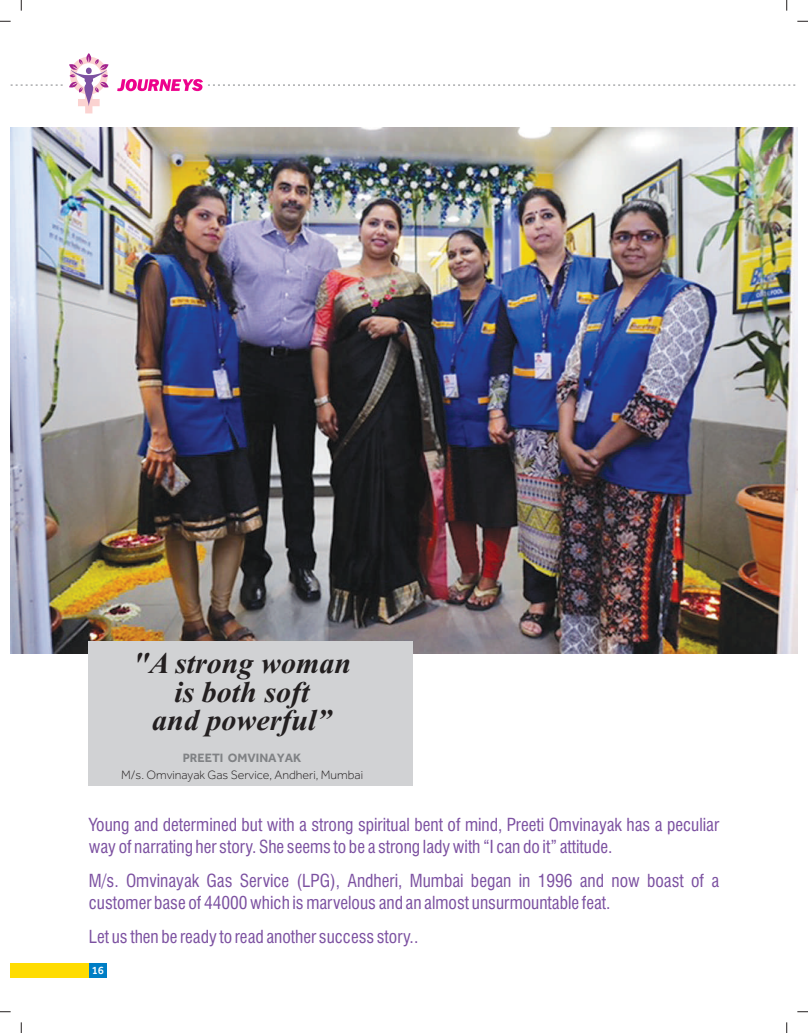
<style>
.page{position:relative;width:808px;height:1033px;background:#fff}
.page>*{position:absolute;margin:0;border:0;box-sizing:border-box;transform-origin:0 0}
.t1{font:italic 700 30px/28.6px "Times New Roman";color:#231f20;text-align:center}
.t2{font:condensed 17.5px/22px "Swiss 721 BT";color:#7c51a1}
.t3{font:300 12.5px "Effra";color:#231f20}
.t4{font:700 12.5px "Effra";color:#808285}
.t5{font:500 11.25px "Effra";color:#fff}
</style>
<div class="page">
<div style="left:11px;top:963px;width:78px;height:15px;background:#ffdc01"></div>
<div style="left:89px;top:963px;width:17px;height:15px;background:#007ec5"></div>
<svg style="left:117px;top:79px;width:679px;height:12px"></svg>
<svg style="left:11px;top:53px;width:97px;height:60px"></svg>
<img style="left:11px;top:128px;width:786px;height:525px">
<div style="left:89px;top:641px;width:324px;height:144px;background:#d1d2d4"></div>
<h1 class="t1" style="left:133px;top:652px;width:220px">"A strong woman is both soft<br>and powerful”</h1>
<p class="t4" style="left:183px;top:753px;width:120px">PREETI OMVINAYAK</p>
<p class="t3" style="left:121px;top:770px;width:243px">M/s. Omvinayak Gas Service, Andheri, Mumbai</p>
<p class="t2" style="left:89px;top:815px;width:631px">Young and determined but with a strong spiritual bent of mind, Preeti Omvinayak has a peculiar way of narrating her story. She seems to be a strong lady with “I can do it” attitude.</p>
<p class="t2" style="left:89px;top:871px;width:631px">M/s. Omvinayak Gas Service (LPG), Andheri, Mumbai began in 1996 and now boast of a customer base of 44000 which is marvelous and an almost unsurmountable feat.</p>
<p class="t2" style="left:89px;top:926px;width:331px">Let us then be ready to read another success story..</p>
<p class="t5" style="left:92px;top:966px;width:14px">16</p>
</div>
